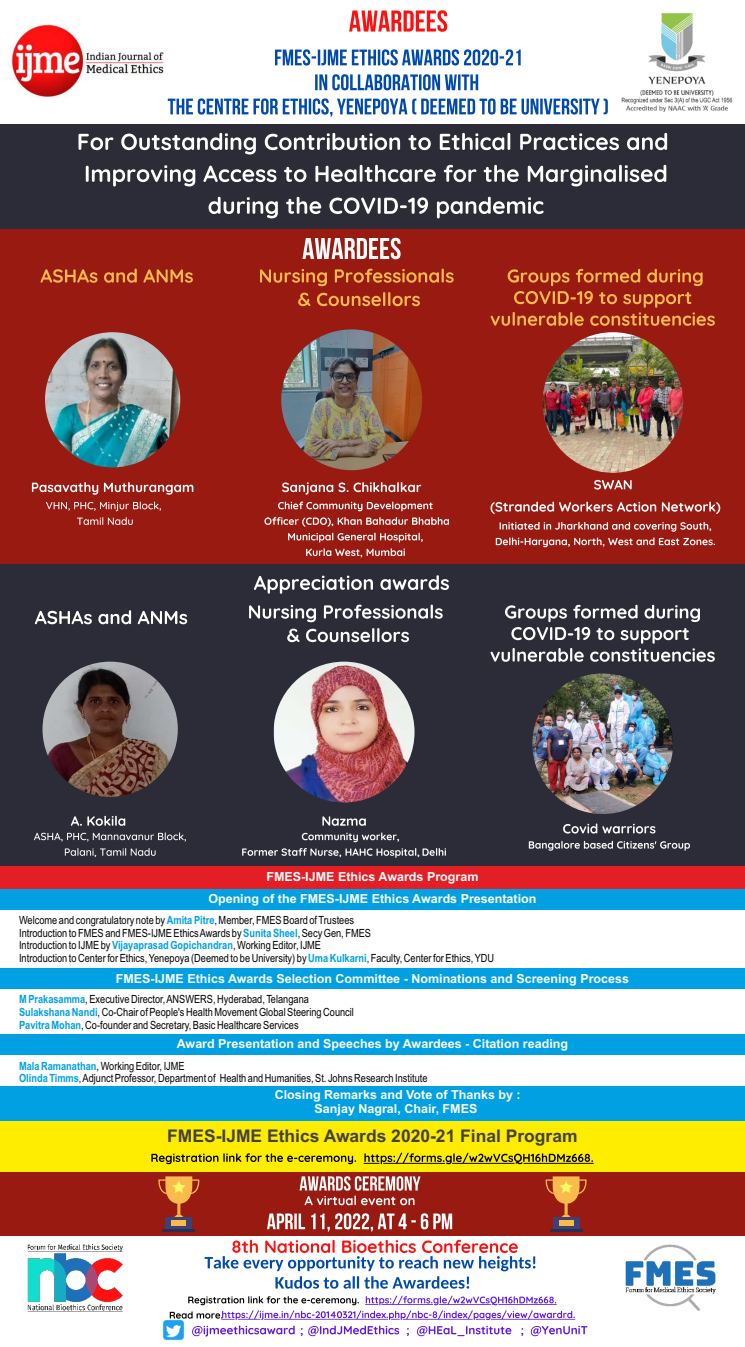
<style>
.page{position:relative;width:745px;height:1347px;background:#fff}
.page>*{position:absolute;margin:0;border:0;box-sizing:border-box;transform-origin:0 0}
.t1{font:700 17.5px "Arial";color:#434242}
.t2{font:700 12.5px/21.8px "Arial";color:#fefefe;text-align:center}
.t3{font:11.25px/12.9px "Arial Narrow";color:#000}
.s1{font-weight:700;color:#00a0e3}
</style>
<div class="page">
<div style="left:0;top:1121px;width:744px;height:50px;background:#ffed00"></div>
<div style="left:0;top:124px;width:744px;height:105px;background:#2b2c37"></div>
<div style="left:0;top:229px;width:744px;height:335px;background:#991a11"></div>
<svg style="left:78px;top:134px;width:35px;height:16px"></svg>
<svg style="left:121px;top:133px;width:545px;height:21px"></svg>
<svg style="left:86px;top:165px;width:580px;height:21px"></svg>
<svg style="left:208px;top:197px;width:335px;height:21px"></svg>
<img style="left:8px;top:24px;width:160px;height:77px">
<svg style="left:349px;top:10px;width:98px;height:22px"></svg>
<svg style="left:275px;top:49px;width:245px;height:16px"></svg>
<svg style="left:315px;top:74px;width:163px;height:16px"></svg>
<svg style="left:168px;top:98px;width:439px;height:19px"></svg>
<img style="left:621px;top:13px;width:112px;height:99px">
<img style="left:45px;top:332px;width:135px;height:135px;border-radius:50%">
<img style="left:281px;top:329px;width:141px;height:141px;border-radius:50%">
<img style="left:542px;top:332px;width:140px;height:141px;border-radius:50%">
<svg style="left:40px;top:269px;width:57px;height:14px"></svg>
<svg style="left:104px;top:269px;width:89px;height:14px"></svg>
<svg style="left:302px;top:238px;width:98px;height:21px"></svg>
<svg style="left:490px;top:269px;width:224px;height:57px"></svg>
<svg style="left:46px;top:501px;width:115px;height:10px"></svg>
<svg style="left:77px;top:517px;width:56px;height:8px"></svg>
<svg style="left:32px;top:482px;width:161px;height:13px"></svg>
<svg style="left:282px;top:482px;width:139px;height:12px"></svg>
<svg style="left:278px;top:501px;width:154px;height:10px"></svg>
<svg style="left:264px;top:517px;width:184px;height:10px"></svg>
<svg style="left:288px;top:533px;width:134px;height:9px"></svg>
<svg style="left:306px;top:548px;width:98px;height:9px"></svg>
<svg style="left:594px;top:480px;width:37px;height:9px"></svg>
<svg style="left:490px;top:501px;width:229px;height:13px"></svg>
<svg style="left:499px;top:522px;width:211px;height:9px"></svg>
<svg style="left:495px;top:537px;width:219px;height:10px"></svg>
<svg style="left:260px;top:269px;width:193px;height:17px"></svg>
<svg style="left:298px;top:292px;width:121px;height:14px"></svg>
<div style="left:0;top:564px;width:744px;height:302px;background:#2b2c37"></div>
<svg style="left:242px;top:848px;width:203px;height:10px"></svg>
<div style="left:0;top:866px;width:744px;height:23px;background:#e31e24"></div>
<div style="left:0;top:889px;width:744px;height:20px;background:#00a0e3"></div>
<div style="left:0;top:968px;width:744px;height:20px;background:#00a0e3"></div>
<div style="left:0;top:1034px;width:744px;height:21px;background:#00a0e3"></div>
<img style="left:42px;top:661px;width:136px;height:136px;border-radius:50%">
<img style="left:273px;top:661px;width:141px;height:141px;border-radius:50%">
<img style="left:532px;top:673px;width:140px;height:141px;border-radius:50%">
<svg style="left:35px;top:611px;width:57px;height:13px"></svg>
<svg style="left:98px;top:610px;width:89px;height:14px"></svg>
<svg style="left:249px;top:604px;width:193px;height:18px"></svg>
<svg style="left:287px;top:628px;width:121px;height:14px"></svg>
<svg style="left:490px;top:605px;width:224px;height:57px"></svg>
<svg style="left:34px;top:832px;width:152px;height:9px"></svg>
<svg style="left:65px;top:848px;width:90px;height:9px"></svg>
<svg style="left:71px;top:815px;width:54px;height:11px"></svg>
<svg style="left:322px;top:816px;width:43px;height:10px"></svg>
<svg style="left:301px;top:832px;width:98px;height:10px"></svg>
<svg style="left:563px;top:823px;width:92px;height:10px"></svg>
<svg style="left:528px;top:841px;width:161px;height:9px"></svg>
<svg style="left:254px;top:575px;width:194px;height:18px"></svg>
<img style="left:613px;top:1235px;width:115px;height:76px">
<div style="left:0;top:1171px;width:744px;height:64px;background:#991a11"></div>
<img style="left:16px;top:1235px;width:116px;height:77px">
<svg style="left:299px;top:1176px;width:121px;height:29px"></svg>
<svg style="left:267px;top:1213px;width:185px;height:18px"></svg>
<svg style="left:204px;top:1239px;width:331px;height:49px"></svg>
<div style="left:165px;top:1217px;width:27px;height:11px;background:#3d4176"></div>
<hr style="left:163px;top:1228px;width:32px;height:3px;background:#2c2d53">
<div style="left:172px;top:1220px;width:14px;height:6px;background:#fabb4c"></div>
<svg style="left:158px;top:1176px;width:42px;height:41px"></svg>
<div style="left:552px;top:1217px;width:27px;height:11px;background:#3d4176"></div>
<hr style="left:549px;top:1228px;width:32px;height:3px;background:#2c2d53">
<div style="left:558px;top:1220px;width:14px;height:6px;background:#fabb4c"></div>
<svg style="left:545px;top:1176px;width:42px;height:41px"></svg>
<div style="left:0;top:1086px;width:744px;height:35px;background:#00a0e3"></div>
<img style="left:163px;top:1319px;width:21px;height:21px">
<svg style="left:192px;top:1325px;width:102px;height:11px"></svg>
<svg style="left:308px;top:1325px;width:91px;height:11px"></svg>
<svg style="left:417px;top:1325px;width:94px;height:11px"></svg>
<svg style="left:530px;top:1325px;width:57px;height:11px"></svg>
<hr style="left:490px;top:1318px;width:85px;height:1px;background:#5e17eb">
<svg style="left:170px;top:1295px;width:404px;height:24px"></svg>
<svg style="left:151px;top:1153px;width:205px;height:11px"></svg>
<hr style="left:523px;top:1162px;width:70px;height:1px;background:#000">
<svg style="left:363px;top:1152px;width:229px;height:12px"></svg>
<p class="t2" style="left:208px;top:866px;width:329px">FMES-IJME Ethics Awards Program<br>Opening of the FMES-IJME Ethics Awards Presentation</p>
<p class="t3" style="left:19px;top:914px;width:476px">Welcome and congratulatory note by <span class="s1">Amita Pitre</span>, Member, FMES Board of Trustees<br>Introduction to FMES and FMES-IJME Ethics Awards by <span class="s1">Sunita Sheel</span>, Secy Gen, FMES<br>Introduction to IJME by <span class="s1">Vijayaprasad Gopichandran</span>, Working Editor, IJME<br>Introduction to Center for Ethics, Yenepoya (Deemed to be University) by <span class="s1">Uma Kulkarni</span>, Faculty, Center for Ethics, YDU</p>
<p class="t2" style="left:116px;top:968px;width:514px">FMES-IJME Ethics Awards Selection Committee - Nominations and Screening Process</p>
<p class="t3" style="left:19px;top:994px;width:336px"><span class="s1">M Prakasamma</span>, Executive Director, ANSWERS, Hyderabad, Telangana<br><span class="s1">Sulakshana Nandi</span>, Co-Chair of People's Health Movement Global Steering Council<br><span class="s1">Pavitra Mohan</span>, Co-founder and Secretary, Basic Healthcare Services</p>
<p class="t2" style="left:177px;top:1034px;width:392px">Award Presentation and Speeches by Awardees - Citation reading</p>
<p class="t3" style="left:19px;top:1060px;width:410px"><span class="s1">Mala Ramanathan</span>, Working Editor, IJME<br><span class="s1">Olinda Timms</span>, Adjunct Professor, Department of Health and Humanities, St. Johns Research Institute</p>
<p class="t2" style="left:274px;top:1089px;width:247px;line-height:14px">Closing Remarks and Vote of Thanks by :<br>Sanjay Nagral, Chair, FMES</p>
<h1 class="t1" style="left:167px;top:1129px;width:411px">FMES-IJME Ethics Awards 2020-21 Final Program</h1>
</div>
